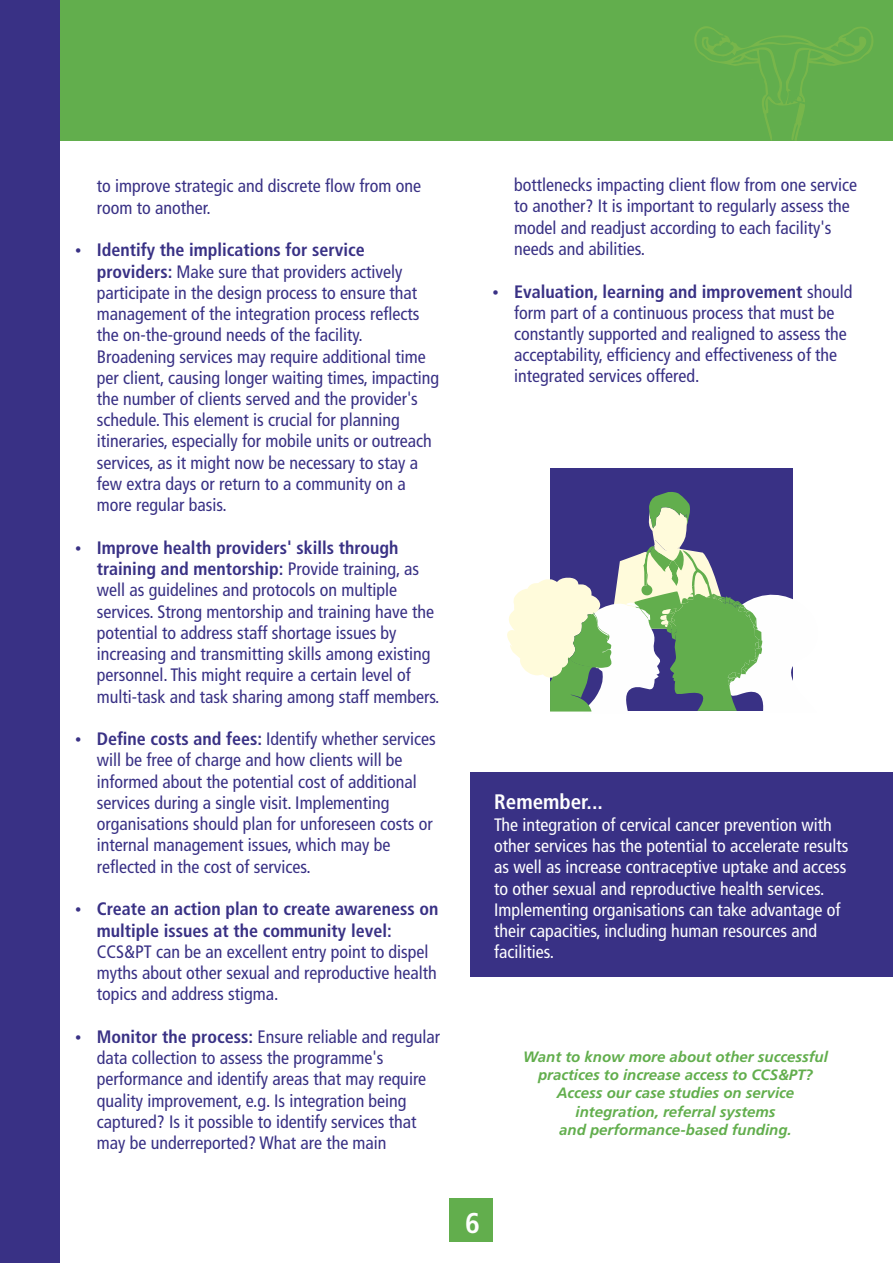
<style>
.page{position:relative;width:893px;height:1263px;background:#fff}
.page>*{position:absolute;margin:0;border:0;box-sizing:border-box;transform-origin:0 0}
.t1{font:700 condensed 28.5px "Frutiger LT Std";color:#fefefe}
.t2{font:700 condensed 21px "Frutiger LT Std";color:#fefefe}
.t3{font:condensed 18px/21.1px "Frutiger LT Std";color:#393185}
.t4{font:condensed 18px/21.1px "Frutiger LT Std";color:#fefefe}
.t5{font:700 condensed 18px/21.5px "Frutiger LT Std";color:#393185}
.t6{font:italic 700 15px/18.3px "Frutiger LT Std";color:#62ae4d;text-align:center}
.s1{font-weight:700}
</style>
<div class="page">
<div style="left:551px;top:469px;width:242px;height:242px;background:#393185"></div>
<div style="left:449px;top:1199px;width:44px;height:43px;background:#62ae4d"></div>
<div style="left:0;top:0;width:893px;height:141px;background:#62ae4d"></div>
<div style="left:0;top:0;width:60px;height:1263px;background:#393185"></div>
<svg style="left:694px;top:26px;width:179px;height:115px"></svg>
<div style="left:471px;top:772px;width:422px;height:205px;background:#393185"></div>
<svg style="left:507px;top:490px;width:286px;height:222px"></svg>
<p class="t3" style="left:97px;top:177px;width:326px">to improve strategic and discrete flow from one room to another.</p>
<p class="t3" style="left:97px;top:241px;width:344px"><span class="s1">Identify the implications for service providers:</span> Make sure that providers actively participate in the design process to ensure that management of the integration process reflects the on-the-ground needs of the facility.<br>Broadening services may require additional time per client, causing longer waiting times, impacting the number of clients served and the provider's schedule. This element is crucial for planning itineraries, especially for mobile units or outreach services, as it might now be necessary to stay a few extra days or return to a community on a more regular basis.</p>
<p class="t3" style="left:97px;top:539px;width:344px"><span class="s1">Improve health providers' skills through training and mentorship:</span> Provide training, as well as guidelines and protocols on multiple services. Strong mentorship and training have the potential to address staff shortage issues by increasing and transmitting skills among existing personnel. This might require a certain level of multi-task and task sharing among staff members.</p>
<p class="t3" style="left:97px;top:730px;width:340px"><span class="s1">Define costs and fees:</span> Identify whether services will be free of charge and how clients will be informed about the potential cost of additional services during a single visit. Implementing organisations should plan for unforeseen costs or internal management issues, which may be reflected in the cost of services.</p>
<p class="t5" style="left:97px;top:900px;width:343px">Create an action plan to create awareness on multiple issues at the community level:</p>
<p class="t3" style="left:97px;top:943px;width:341px">CCS&amp;PT can be an excellent entry point to dispel myths about other sexual and reproductive health topics and address stigma.</p>
<p class="t3" style="left:97px;top:1028px;width:345px"><span class="s1">Monitor the process:</span> Ensure reliable and regular data collection to assess the programme's performance and identify areas that may require quality improvement, e.g. Is integration being captured? Is it possible to identify services that may be underreported? What are the main</p>
<p class="t3" style="left:514px;top:176px;width:344px">bottlenecks impacting client flow from one service to another? It is important to regularly assess the model and readjust according to each facility's needs and abilities.</p>
<p class="t3" style="left:514px;top:282px;width:340px"><span class="s1">Evaluation, learning and improvement</span> should form part of a continuous process that must be constantly supported and realigned to assess the acceptability, efficiency and effectiveness of the integrated services offered.</p>
<p class="t2" style="left:494px;top:793px;width:110px">Remember...</p>
<p class="t4" style="left:494px;top:816px;width:356px">The integration of cervical cancer prevention with other services has the potential to accelerate results as well as increase contraceptive uptake and access to other sexual and reproductive health services.<br>Implementing organisations can take advantage of their capacities, including human resources and facilities.</p>
<h1 class="t1" style="left:465px;top:1211px;width:16px">6</h1>
<p class="t6" style="left:523px;top:1049px;width:306px">Want to know more about other successful practices to increase access to CCS&amp;PT?<br>Access our case studies on service integration, referral systems<br>and performance-based funding.</p>
</div>
